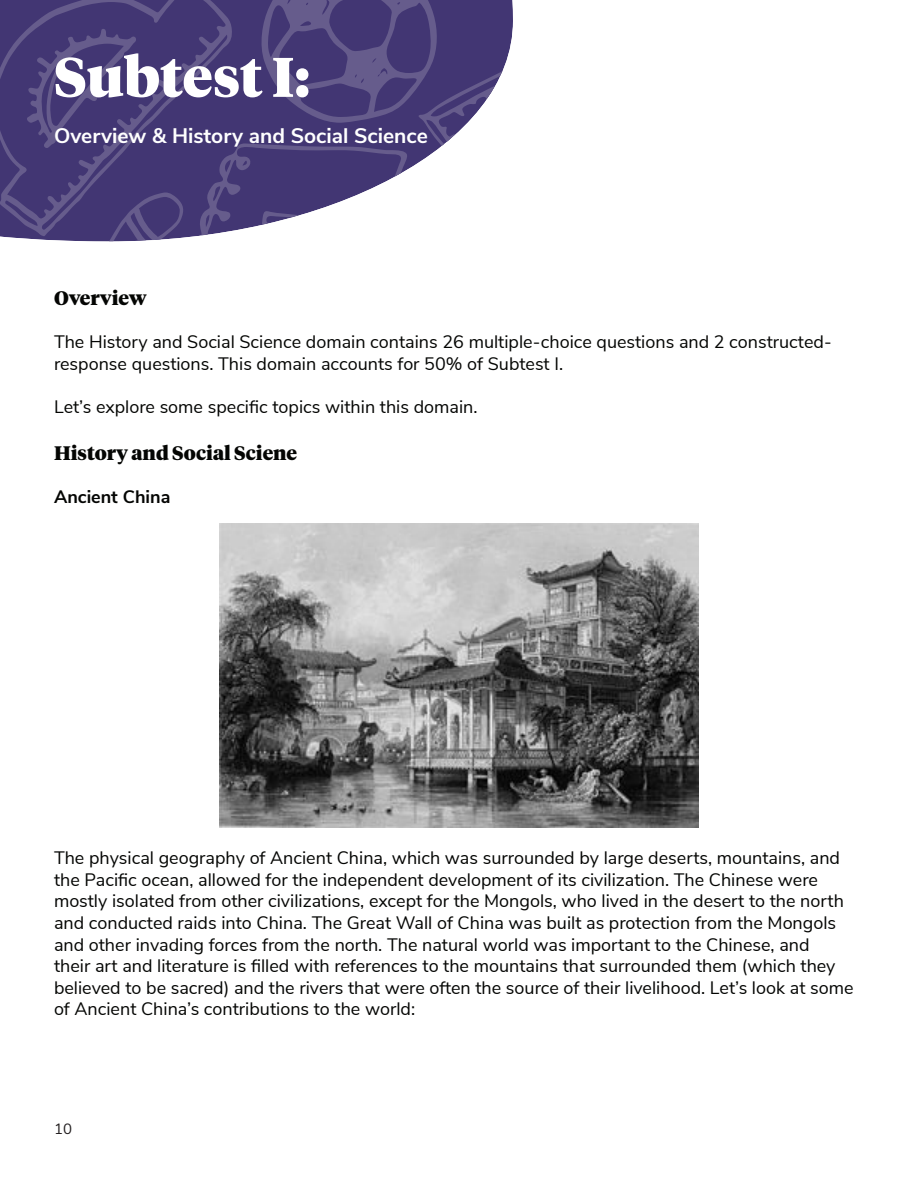
<style>
.page{position:relative;width:918px;height:1188px;background:#fff}
.page>*{position:absolute;margin:0;border:0;box-sizing:border-box;transform-origin:0 0}
.t1{font:900 55.5px "Tiempos Headline";color:#fff}
.t2{font:700 21px "Nunito Sans";color:#fff}
.t3{font:900 19.5px "Tiempos Headline";color:#040503}
.t4{font:18px/21.6px "Nunito Sans";color:#040503}
.t5{font:700 18px "Nunito Sans";color:#040503}
.t6{font:15px "Nunito";color:#231f20}
</style>
<div class="page">
<svg style="left:0;top:0;width:513px;height:241px"></svg>
<svg style="left:0;top:0;width:199px;height:236px;background:#473c76"></svg>
<svg style="left:109px;top:192px;width:76px;height:50px;background:#51467e"></svg>
<svg style="left:199px;top:0;width:304px;height:236px"></svg>
<img style="left:219px;top:524px;width:480px;height:304px">
<p class="t1" style="left:54px;top:39px;width:258px">Subtest I:</p>
<p class="t2" style="left:54px;top:120px;width:375px">Overview &amp; History and Social Science</p>
<p class="t3" style="left:54px;top:285px;width:94px">Overview</p>
<p class="t4" style="left:54px;top:330px;width:779px">The History and Social Science domain contains 26 multiple-choice questions and 2 constructed&shy;response questions. This domain accounts for 50% of Subtest I.</p>
<p class="t4" style="left:54px;top:395px;width:425px">Let’s explore some specific topics within this domain.</p>
<p class="t3" style="left:54px;top:440px;width:245px">History and Social Sciene</p>
<p class="t5" style="left:54px;top:484px;width:118px">Ancient China</p>
<p class="t4" style="left:54px;top:846px;width:801px">The physical geography of Ancient China, which was surrounded by large deserts, mountains, and the Pacific ocean, allowed for the independent development of its civilization. The Chinese were mostly isolated from other civilizations, except for the Mongols, who lived in the desert to the north and conducted raids into China. The Great Wall of China was built as protection from the Mongols and other invading forces from the north. The natural world was important to the Chinese, and<br>their art and literature is filled with references to the mountains that surrounded them (which they believed to be sacred) and the rivers that were often the source of their livelihood. Let’s look at some of Ancient China’s contributions to the world:</p>
<p class="t6" style="left:54px;top:1118px;width:19px">10</p>
</div>
